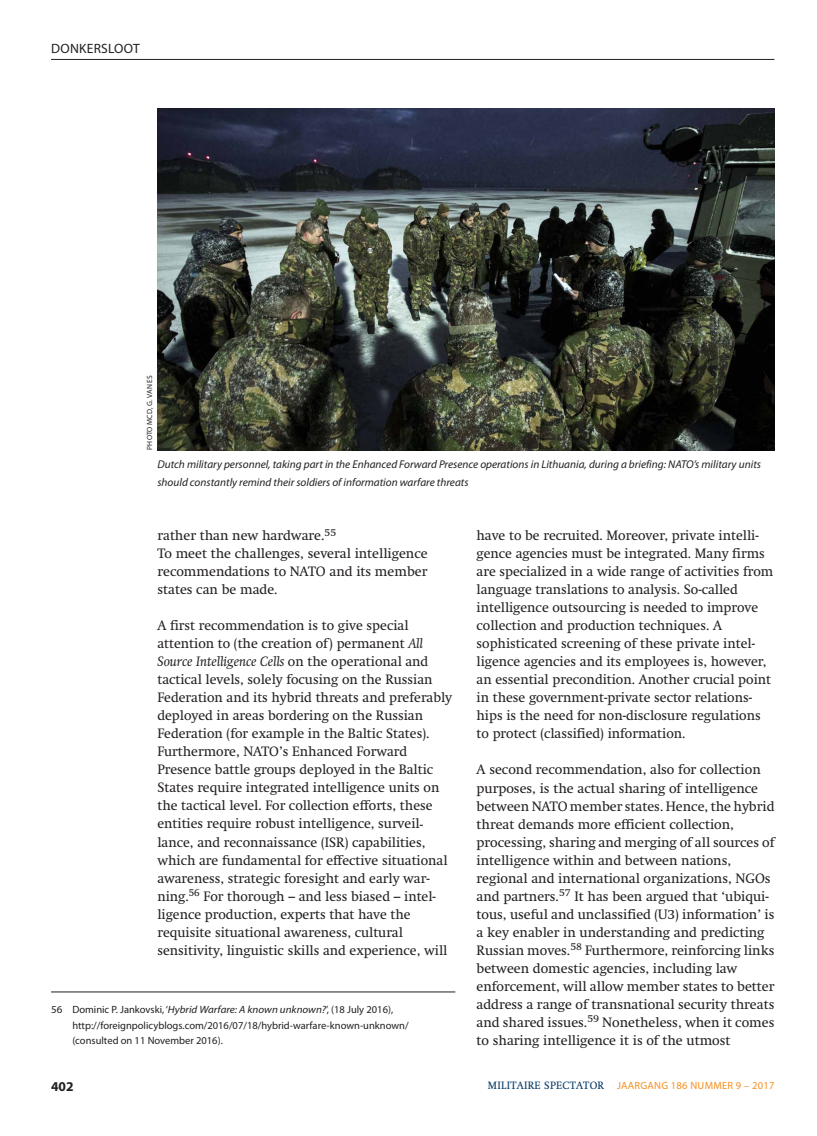
<style>
.page{position:relative;width:817px;height:1136px;background:#fff}
.page>*{position:absolute;margin:0;border:0;box-sizing:border-box;transform-origin:0 0}
.t1{font:13.5px/18px "Swift";color:#231f20}
.t2{font:13.5px "Myriad Pro";letter-spacing:.02em;color:#231f20}
.t3{font:700 13.5px "Myriad Pro";color:#231f20}
.t4{font:italic 11.25px/18px "Myriad Pro";color:#231f20}
.t5{font:10.5px/15px "Myriad Pro";color:#231f20;scale:1.05 1}
.t6{font:10.5px "Myriad Pro";letter-spacing:.025em;color:#f68f1e}
.t7{font:7.5px "Myriad Pro";letter-spacing:.02em;color:#231f20}
.s1{font-style:italic}
.s2{font-family:"Swift";color:#003562}
</style>
<div class="page">
<hr style="left:51px;top:59px;width:723px;height:1px;background:#231f20">
<img style="left:157px;top:108px;width:617px;height:342px">
<hr style="left:51px;top:991px;width:404px;height:1px;background:#231f20">
<p class="t2" style="left:51px;top:41px;width:90px">DONKERSLOOT</p>
<p class="t7" style="left:145px;top:449px;width:76px;rotate:-90deg">PHOTO MCD, G. VAN ES</p>
<p class="t4" style="left:157px;top:455px;width:605px">Dutch military personnel, taking part in the Enhanced Forward Presence operations in Lithuania, during a briefing: NATO’s military units should constantly remind their soldiers of information warfare threats</p>
<p class="t1" style="left:157px;top:526px;width:272px">rather than new hardware.<sup>55<br></sup>To meet the challenges, several intelligence recommendations to NATO and its member states can be made.</p>
<p class="t1" style="left:157px;top:616px;width:296px">A first recommendation is to give special attention to (the creation of) permanent <span class="s1">All Source Intelligence Cells</span> on the operational and tactical levels, solely focusing on the Russian Federation and its hybrid threats and preferably deployed in areas bordering on the Russian Federation (for example in the Baltic States).<br>Furthermore, NATO’s Enhanced Forward Presence battle groups deployed in the Baltic States require integrated intelligence units on the tactical level. For collection efforts, these entities require robust intelligence, surveil&shy;lance, and reconnaissance (ISR) capabilities, which are fundamental for effective situational awareness, strategic foresight and early war&shy;ning.<sup>56</sup> For thorough – and less biased – intel&shy;ligence production, experts that have the requisite situational awareness, cultural sensitivity, linguistic skills and experience, will</p>
<p class="t5" style="left:72px;top:1002px;width:322px;text-indent:-21px">56 Dominic P. Jankovski, ‘<span class="s1">Hybrid Warfare: A known unknown?</span>’, (18 July 2016), http://foreignpolicyblogs.com/2016/07/18/hybrid-warfare-known-unknown/ (consulted on 11 November 2016).</p>
<p class="t1" style="left:476px;top:526px;width:298px">have to be recruited. Moreover, private intelli&shy;gence agencies must be integrated. Many firms are specialized in a wide range of activities from language translations to analysis. So-called intelligence outsourcing is needed to improve collection and production techniques. A sophisticated screening of these private intel&shy;ligence agencies and its employees is, however, an essential precondition. Another crucial point in these government-private sector relations&shy;hips is the need for non-disclosure regulations to protect (classified) information.</p>
<p class="t1" style="left:476px;top:760px;width:299px">A second recommendation, also for collection purposes, is the actual sharing of intelligence between NATO member states. Hence, the hybrid threat demands more efficient collection, processing, sharing and merging of all sources of intelligence within and between nations, regional and international organizations, NGOs and partners.<sup>57</sup> It has been argued that ‘ubiqui&shy;tous, useful and unclassified (U3) information’ is a key enabler in understanding and predicting Russian moves.<sup>58</sup> Furthermore, reinforcing links between domestic agencies, including law enforcement, will allow member states to better address a range of transnational security threats and shared issues.<sup>59</sup> Nonetheless, when it comes to sharing intelligence it is of the utmost</p>
<p class="t3" style="left:51px;top:1078px;width:24px">402</p>
<p class="t6" style="left:488px;top:1079px;width:288px"><span class="s2">MILITAIRE SPECTATOR</span> JAARGANG 186 NUMMER 9 – 2017</p>
</div>
